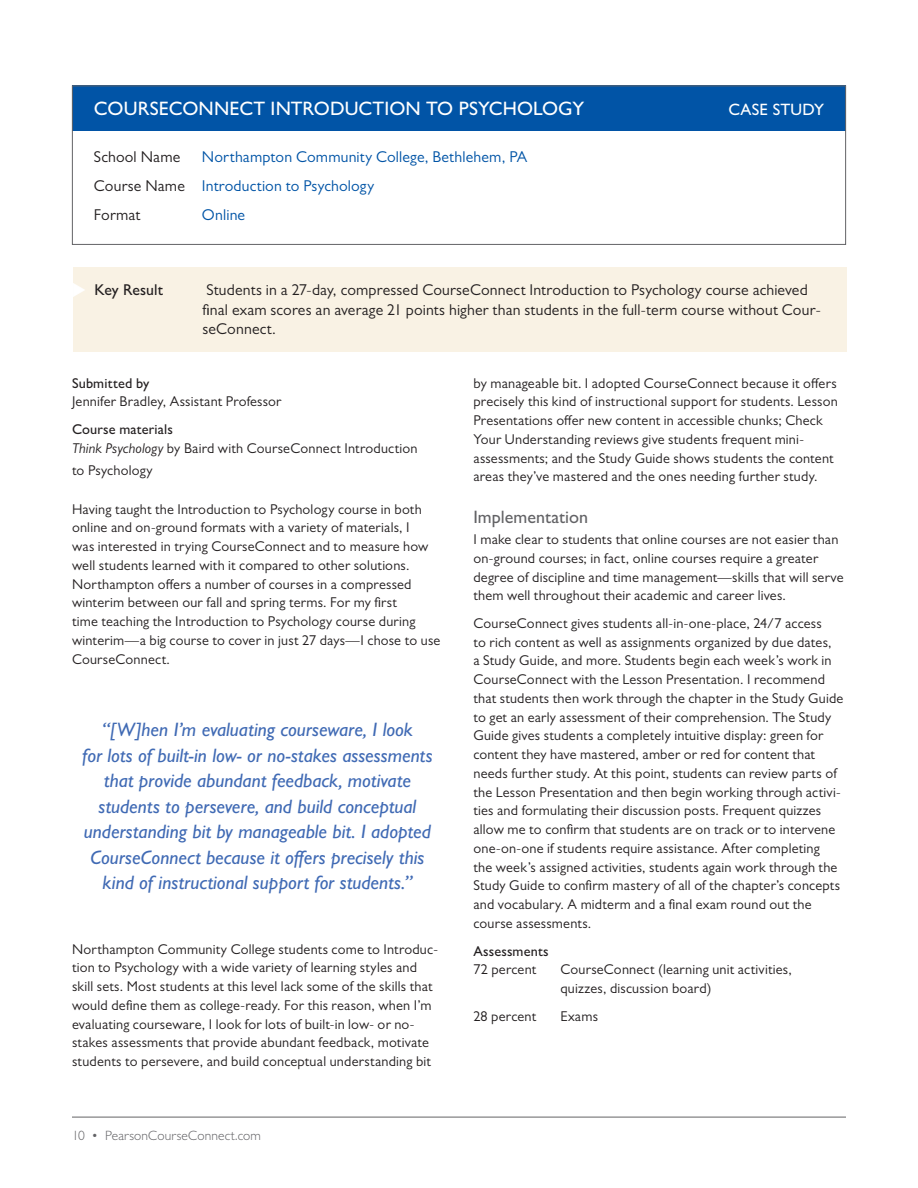
<style>
.page{position:relative;width:918px;height:1188px;background:#fff}
.page>*{position:absolute;margin:0;border:0;box-sizing:border-box;transform-origin:0 0}
.Prof_Quote___Orange{font:italic 500 19.5px/25.5px "Gill Sans MT Pro";color:#406ab4;text-align:center}
.course_info__boxed{font:500 19.5px "Gill Sans MT Pro";letter-spacing:.005em;color:#fff}
.subhead_1{font:500 18px "Gill Sans MT Pro";color:#636366}
.course_info__boxed-2{font:500 16.5px "Gill Sans MT Pro";letter-spacing:.015em;color:#fff}
.course_info__boxed-3{font:15.75px/19.5px "Gill Sans MT Pro";letter-spacing:.01em;color:#231f20}
.course_info__boxed-4{font:15.75px "Gill Sans MT Pro";letter-spacing:.01em;color:#0154a6}
.course_info__boxed-5{font:500 15.75px "Gill Sans MT Pro";color:#231f20}
.text{font:14.25px/18.8px "Gill Sans MT Pro";letter-spacing:.015em;color:#231f20}
.tabbed_list{font:14.25px/18.8px "Gill Sans MT Pro";letter-spacing:.015em;color:#231f20}
.subhead_2{font:500 14.25px "Gill Sans MT Pro";letter-spacing:.01em;color:#231f20}
.RFL{font:300 13.5px "Gill Sans MT Pro";letter-spacing:.01em;color:#636366}
.s1{color:#231f20}
.s2{font-style:italic}
</style>
<div class="page">
<div style="left:72px;top:86px;width:774px;height:45px;background:#0154a6"></div>
<div style="left:72px;top:86px;width:774px;height:159px;border:1px solid #636366"></div>
<hr style="left:72px;top:1117px;width:774px;height:1px;background:#636366">
<div style="left:73px;top:268px;width:774px;height:84px;background:#f9f2e4"></div>
<p class="course_info__boxed" style="left:94px;top:97px;width:492px">COURSECONNECT INTRODUCTION TO PSYCHOLOGY</p>
<p class="course_info__boxed-2" style="left:728px;top:100px;width:97px">CASE STUDY</p>
<p class="course_info__boxed-3" style="left:94px;top:146px;width:88px">School Name</p>
<p class="course_info__boxed-4" style="left:202px;top:147px;width:327px">Northampton Community College, Bethlehem, PA</p>
<p class="course_info__boxed-4" style="left:94px;top:176px;width:282px"><span class="s1">Course Name</span> Introduction to Psychology</p>
<p class="course_info__boxed-3" style="left:94px;top:205px;width:48px">Format</p>
<p class="course_info__boxed-4" style="left:202px;top:206px;width:45px">Online</p>
<p class="course_info__boxed-5" style="left:95px;top:281px;width:70px">Key Result</p>
<p class="course_info__boxed-3" style="left:203px;top:280px;width:620px">Students in a 27-day, compressed CourseConnect Introduction to Psychology course achieved final exam scores an average 21 points higher than students in the full-term course without Cour&shy;seConnect.</p>
<p class="subhead_2" style="left:72px;top:374px;width:79px">Submitted by</p>
<p class="text" style="left:72px;top:392px;width:211px">Jennifer Bradley, Assistant Professor</p>
<p class="subhead_2" style="left:72px;top:421px;width:102px">Course materials</p>
<p class="text" style="left:72px;top:437px;width:347px;line-height:21.6px"><span class="s2">Think Psychology</span> by Baird with CourseConnect Introduction to Psychology</p>
<p class="text" style="left:72px;top:499px;width:370px">Having taught the Introduction to Psychology course in both online and on-ground formats with a variety of materials, I<br>was interested in trying CourseConnect and to measure how well students learned with it compared to other solutions.<br>Northampton offers a number of courses in a compressed winterim between our fall and spring terms. For my first<br>time teaching the Introduction to Psychology course during winterim—a big course to cover in just 27 days—I chose to use CourseConnect.</p>
<p class="Prof_Quote___Orange" style="left:82px;top:717px;width:352px">“[W]hen I’m evaluating courseware, I look<br>for lots of built-in low- or no-stakes assessments that provide abundant feedback, motivate students to persevere, and build conceptual understanding bit by manageable bit. I adopted CourseConnect because it offers precisely this kind of instructional support for students.”</p>
<p class="text" style="left:72px;top:939px;width:367px">Northampton Community College students come to Introduc&shy;tion to Psychology with a wide variety of learning styles and skill sets. Most students at this level lack some of the skills that would define them as college-ready. For this reason, when I’m evaluating courseware, I look for lots of built-in low- or no&shy;stakes assessments that provide abundant feedback, motivate students to persevere, and build conceptual understanding bit</p>
<p class="RFL" style="left:72px;top:1127px;width:190px">10 • PearsonCourseConnect.com</p>
<p class="text" style="left:473px;top:373px;width:366px">by manageable bit. I adopted CourseConnect because it offers precisely this kind of instructional support for students. Lesson Presentations offer new content in accessible chunks; Check Your Understanding reviews give students frequent mini&shy;assessments; and the Study Guide shows students the content areas they’ve mastered and the ones needing further study.</p>
<p class="subhead_1" style="left:473px;top:506px;width:116px">Implementation</p>
<p class="text" style="left:473px;top:530px;width:372px">I make clear to students that online courses are not easier than on-ground courses; in fact, online courses require a greater degree of discipline and time management—skills that will serve them well throughout their academic and career lives.</p>
<p class="text" style="left:473px;top:614px;width:371px">CourseConnect gives students all-in-one-place, 24/7 access<br>to rich content as well as assignments organized by due dates,<br>a Study Guide, and more. Students begin each week’s work in CourseConnect with the Lesson Presentation. I recommend that students then work through the chapter in the Study Guide to get an early assessment of their comprehension. The Study Guide gives students a completely intuitive display: green for content they have mastered, amber or red for content that needs further study. At this point, students can review parts of the Lesson Presentation and then begin working through activi&shy;ties and formulating their discussion posts. Frequent quizzes allow me to confirm that students are on track or to intervene one-on-one if students require assistance. After completing<br>the week’s assigned activities, students again work through the Study Guide to confirm mastery of all of the chapter’s concepts and vocabulary. A midterm and a final exam round out the course assessments.</p>
<p class="subhead_2" style="left:473px;top:942px;width:77px">Assessments</p>
<p class="tabbed_list" style="left:473px;top:960px;width:64px">72 percent</p>
<p class="tabbed_list" style="left:560px;top:960px;width:233px">CourseConnect (learning unit activities, quizzes, discussion board)</p>
<p class="tabbed_list" style="left:473px;top:1007px;width:64px">28 percent</p>
<p class="tabbed_list" style="left:560px;top:1007px;width:39px">Exams</p>
</div>
